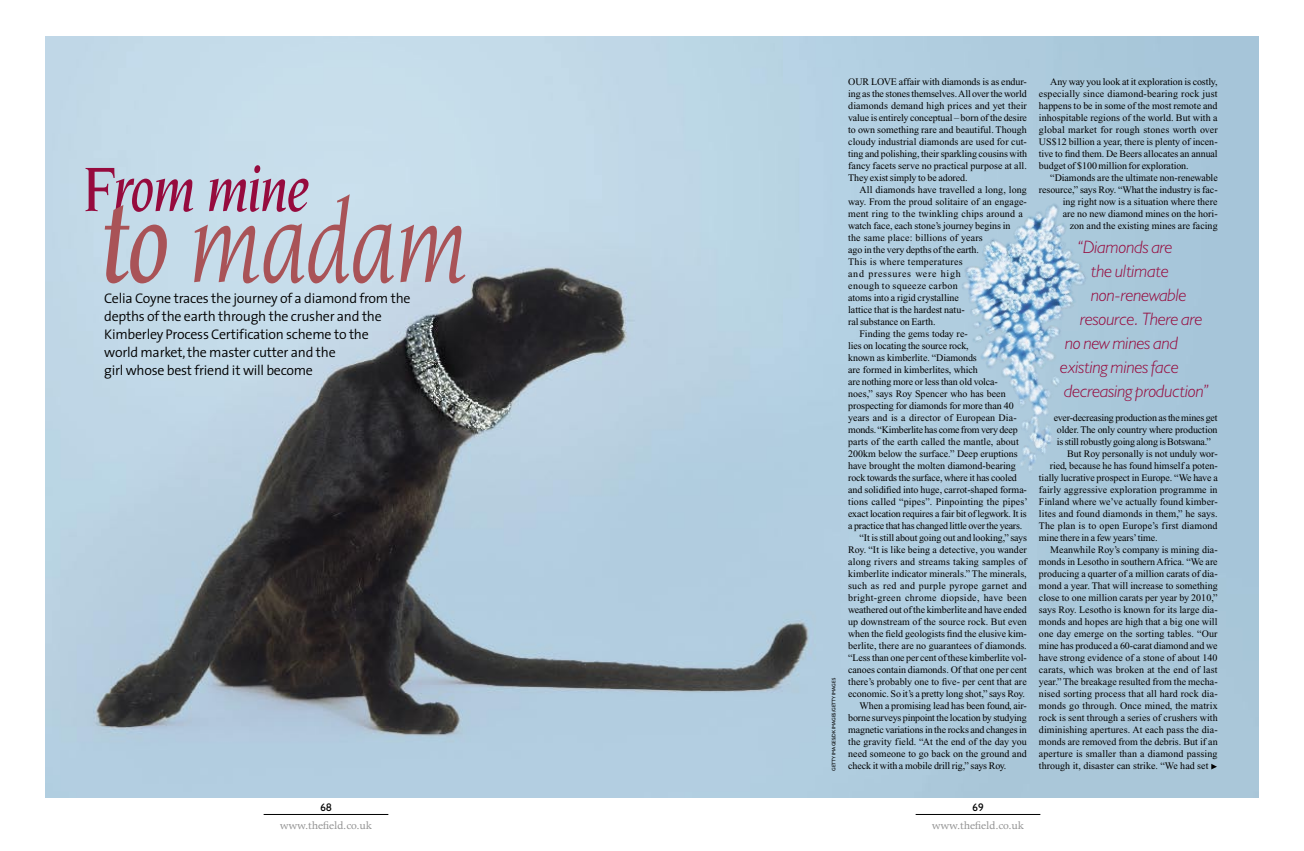
<style>
.page{position:relative;width:1304px;height:851px;background:#fff}
.page>*{position:absolute;margin:0;border:0;box-sizing:border-box;transform-origin:0 0}
.Headline{font:italic 119.5px "Novarese";letter-spacing:-.03em;color:#a95357;scale:.9 1}
.Headline-2{font:italic 500 67.5px "Novarese";letter-spacing:-.035em;color:#960b3e;scale:.9 1}
.quote{font:italic 300 18px "Humanist 521 BT";letter-spacing:-.01em;color:#960b3e}
.standfirst{font:300 14px/18px "The Sans";letter-spacing:-.02em;color:#000}
.t1{font:12px "Apollo";letter-spacing:-.02em;color:#939393}
.page_number{font:11px "Humanist 521 BT";color:#000}
.Body_Copy{font:10px/12px "Times New Roman";letter-spacing:-.005em;color:#000;text-align:justify}
.Body_Copy__first_para{font:10px/12px "Times New Roman";letter-spacing:-.005em;color:#000;text-align:justify}
.Body_Copy-2{font:10px "Times New Roman";letter-spacing:.015em;color:#000}
.pic_credit{font:5px "Humanist 521 BT";letter-spacing:-.01em;color:#000}
.s1{font-weight:500}
</style>
<div class="page">
<img style="left:45px;top:37px;width:1214px;height:760px">
<hr style="left:264px;top:814px;width:124px;height:1px;background:#000">
<hr style="left:916px;top:814px;width:124px;height:1px;background:#000">
<img style="left:1041px;top:203px;width:35px;height:58px">
<svg style="left:1211px;top:763px;width:6px;height:6px"></svg>
<p class="Headline-2" style="left:81px;top:152px;width:256px">From mine</p>
<p class="Headline" style="left:99px;top:178px;width:414px"><span class="s1">to</span> madam</p>
<p class="standfirst" style="left:104px;top:290px;width:308px">Celia Coyne traces the journey of a diamond from the depths of the earth through the crusher and the Kimberley Process Certification scheme to the<br>world market, the master cutter and the<br>girl whose best friend it will become</p>
<p class="page_number" style="left:320px;top:800px;width:13px">68</p>
<p class="t1" style="left:280px;top:819px;width:94px">www.thefield.co.uk</p>
<p class="pic_credit" style="left:831px;top:770px;width:94px;rotate:-90deg">GETTY IMAGES/DK IMAGES/GETTY IMAGES</p>
<p class="Body_Copy__first_para" style="left:848px;top:76px;width:180px">OUR LOVE affair with diamonds is as endur&shy;ing as the stones themselves. All over the world diamonds demand high prices and yet their value is entirely conceptual – born of the desire to own something rare and beautiful. Though cloudy industrial diamonds are used for cut&shy;ting and polishing, their sparkling cousins with fancy facets serve no practical purpose at all.<br>They exist simply to be adored.</p>
<p class="Body_Copy" style="left:848px;top:184px;width:180px;text-align:left;text-indent:11px">All diamonds have travelled a long, long way. From the proud solitaire of an engage&shy;ment ring to the twinkling chips around a watch face, each stone’s journey begins in<br>the same place: billions of years<br>ago in the very depths of the earth.<br>This is where temperatures<br>and pressures were high<br>enough to squeeze carbon<br>atoms into a rigid crystalline<br>lattice that is the hardest natu-<br>ral substance on Earth.</p>
<p class="Body_Copy" style="left:848px;top:328px;width:181px;text-align:left;text-indent:11px">Finding the gems today re-<br>lies on locating the source rock,<br>known as kimberlite. “Diamonds<br>are formed in kimberlites, which<br>are nothing more or less than old volca-<br>noes,” says Roy Spencer who has been prospecting for diamonds for more than 40 years and is a director of European Dia&shy;monds. “Kimberlite has come from very deep parts of the earth called the mantle, about 200km below the surface.” Deep eruptions have brought the molten diamond-bearing rock towards the surface, where it has cooled and solidified into huge, carrot-shaped forma&shy;tions called “pipes”. Pinpointing the pipes’ exact location requires a fair bit of legwork. It is a practice that has changed little over the years.</p>
<p class="Body_Copy" style="left:848px;top:532px;width:180px;text-indent:11px">“It is still about going out and looking,” says Roy. “It is like being a detective, you wander along rivers and streams taking samples of kimberlite indicator minerals.” The minerals, such as red and purple pyrope garnet and bright-green chrome diopside, have been weathered out of the kimberlite and have ended up downstream of the source rock. But even when the field geologists find the elusive kim&shy;berlite, there are no guarantees of diamonds. “Less than one per cent of these kimberlite vol&shy;canoes contain diamonds. Of that one per cent there’s probably one to five- per cent that are economic. So it’s a pretty long shot,” says Roy.</p>
<p class="Body_Copy" style="left:848px;top:700px;width:180px;text-indent:11px">When a promising lead has been found, air&shy;borne surveys pinpoint the location by studying magnetic variations in the rocks and changes in the gravity field. “At the end of the day you need someone to go back on the ground and check it with a mobile drill rig,” says Roy.</p>
<p class="Body_Copy" style="left:1039px;top:76px;width:180px;text-indent:11px">Any way you look at it exploration is costly, especially since diamond-bearing rock just happens to be in some of the most remote and inhospitable regions of the world. But with a global market for rough stones worth over US$12 billion a year, there is plenty of incen&shy;tive to find them. De Beers allocates an annual budget of $100 million for exploration.</p>
<p class="Body_Copy" style="left:1039px;top:172px;width:180px;text-align:right">“Diamonds are the ultimate non-renewable resource,” says Roy. “What the industry is fac&shy;ing right now is a situation where there<br>are no new diamond mines on the hori-<br>zon and the existing mines are facing</p>
<p class="quote" style="left:1077px;top:236px;width:97px">“Diamonds are</p>
<p class="quote" style="left:1091px;top:260px;width:79px">the ultimate</p>
<p class="quote" style="left:1091px;top:284px;width:97px">non-renewable</p>
<p class="quote" style="left:1080px;top:308px;width:124px">resource. There are</p>
<p class="quote" style="left:1065px;top:332px;width:114px">no new mines and</p>
<p class="quote" style="left:1060px;top:356px;width:120px">existing mines face</p>
<p class="quote" style="left:1064px;top:380px;width:146px">decreasing production”</p>
<p class="Body_Copy" style="left:1054px;top:412px;width:165px;text-align:center">ever-decreasing production as the mines get older. The only country where production is still robustly going along is Botswana.”</p>
<p class="Body_Copy" style="left:1067px;top:448px;width:152px">But Roy personally is not unduly wor-</p>
<p class="Body_Copy" style="left:1050px;top:460px;width:169px">ried, because he has found himself a poten-</p>
<p class="Body_Copy" style="left:1039px;top:472px;width:180px">tially lucrative prospect in Europe. “We have a</p>
<p class="Body_Copy" style="left:1039px;top:484px;width:180px">fairly aggressive exploration programme in</p>
<p class="Body_Copy" style="left:1039px;top:496px;width:180px">Finland where we’ve actually found kimber-</p>
<p class="Body_Copy" style="left:1039px;top:508px;width:180px">lites and found diamonds in them,” he says.</p>
<p class="Body_Copy-2" style="left:1039px;top:520px;width:180px">The plan is to open Europe’s first diamond</p>
<p class="Body_Copy" style="left:1039px;top:532px;width:120px">mine there in a few years’ time.</p>
<p class="Body_Copy" style="left:1039px;top:544px;width:180px;text-indent:11px">Meanwhile Roy’s company is mining dia&shy;monds in Lesotho in southern Africa. “We are producing a quarter of a million carats of dia&shy;mond a year. That will increase to something close to one million carats per year by 2010,” says Roy. Lesotho is known for its large dia&shy;monds and hopes are high that a big one will one day emerge on the sorting tables. “Our mine has produced a 60-carat diamond and we have strong evidence of a stone of about 140 carats, which was broken at the end of last year.” The breakage resulted from the mecha&shy;nised sorting process that all hard rock dia&shy;monds go through. Once mined, the matrix rock is sent through a series of crushers with diminishing apertures. At each pass the dia&shy;monds are removed from the debris. But if an aperture is smaller than a diamond passing through it, disaster can strike. “We had set</p>
<p class="page_number" style="left:972px;top:800px;width:13px">69</p>
<p class="t1" style="left:932px;top:819px;width:94px">www.thefield.co.uk</p>
</div>
